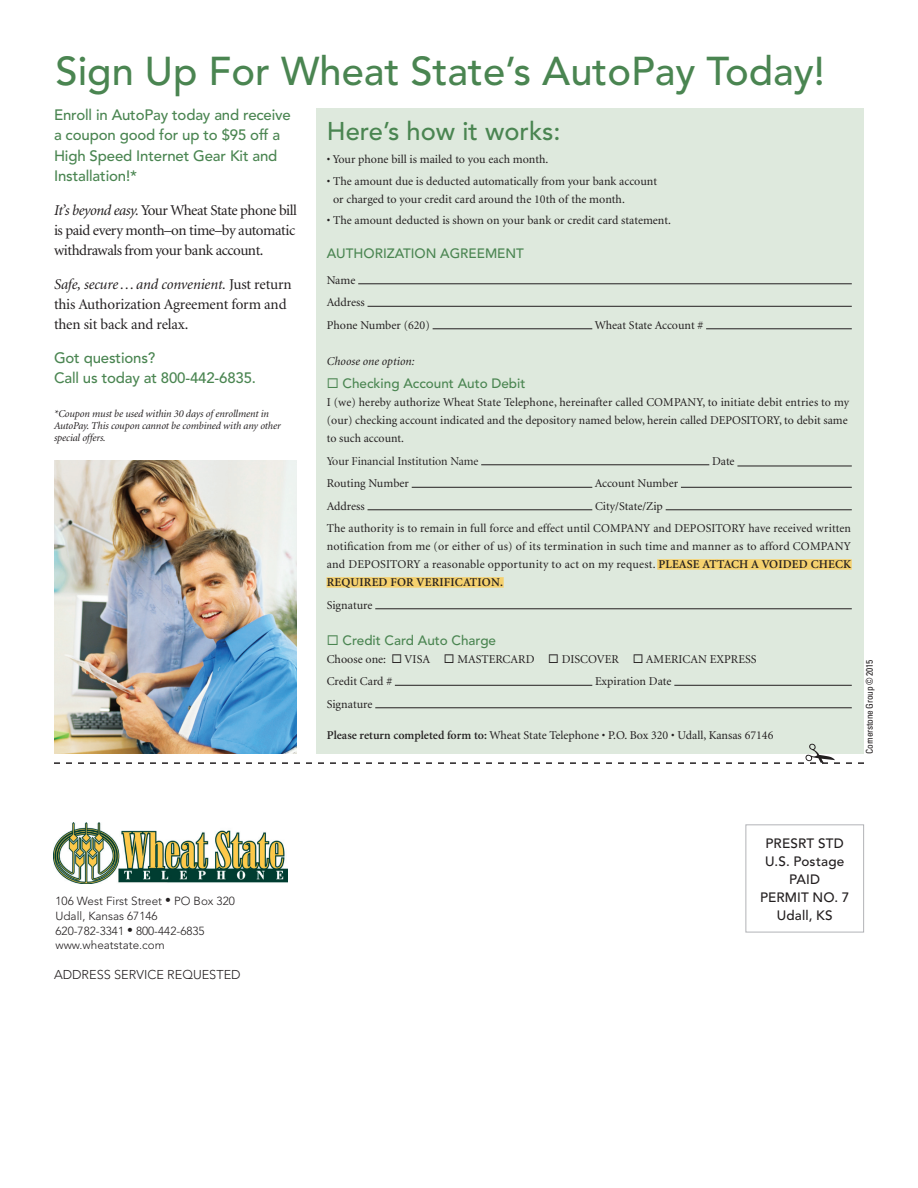
<style>
.page{position:relative;width:918px;height:1188px;background:#fff}
.page>*{position:absolute;margin:0;border:0;box-sizing:border-box;transform-origin:0 0}
.second_paragraph{font:500 39.9px "Avenir";color:#4a8551}
.paragraph_heading{font:500 25.5px "Avenir";color:#4a8551}
.paragraph___drop{font:15px/20.2px "Minion";letter-spacing:-.02em;color:#231f20;text-align:justify}
.paragraph___drop-2{font:500 15px/20.2px "Avenir";letter-spacing:-.01em;color:#4a8551}
.paragraph___drop-3{font:500 13.5px "Avenir";color:#4a8551}
.t1{font:500 13.5px "Avenir";letter-spacing:.015em;color:#231f20}
.paragraph_heading-2{font:500 13.5px "Avenir";color:#4a8551}
.t2{font:300 12.75px "Avenir";color:#231f20}
.paragraph___drop-4{font:12px/18px "Minion";color:#231f20;text-align:justify}
.paragraph___drop-5{font:12px "Minion Display";color:#231f20}
.paragraph___drop-6{font:italic 12px "Minion";color:#231f20}
.t3{font:300 11.7px "Avenir";color:#231f20}
.paragraph___drop-7{font:italic 10.5px/12px "Minion";letter-spacing:-.01em;color:#231f20}
.NASd_copyright{font:condensed 9.3px "Univers";letter-spacing:-.03em;color:#231f20}
.s1{font-style:italic}
.s2{font-weight:600}
</style>
<div class="page">
<div style="left:316px;top:109px;width:548px;height:645px;background:#dee9dd"></div>
<div style="left:746px;top:824px;width:118px;height:108px;border:1px solid #b2b3b7"></div>
<img style="left:54px;top:823px;width:234px;height:60px">
<img style="left:54px;top:461px;width:243px;height:283px">
<svg style="left:54px;top:744px;width:810px;height:20px"></svg>
<div style="left:657px;top:559px;width:195px;height:11px;background:#f5d16e"></div>
<div style="left:327px;top:577px;width:177px;height:11px;background:#f5d16e"></div>
<hr style="left:358px;top:283px;width:494px;height:1px;background:#231f20">
<hr style="left:368px;top:306px;width:484px;height:1px;background:#231f20">
<hr style="left:433px;top:328px;width:159px;height:1px;background:#231f20">
<hr style="left:706px;top:328px;width:146px;height:1px;background:#231f20">
<hr style="left:481px;top:464px;width:228px;height:1px;background:#231f20">
<hr style="left:737px;top:466px;width:115px;height:1px;background:#231f20">
<hr style="left:412px;top:487px;width:180px;height:1px;background:#231f20">
<hr style="left:681px;top:487px;width:171px;height:1px;background:#231f20">
<hr style="left:368px;top:509px;width:224px;height:1px;background:#231f20">
<hr style="left:666px;top:509px;width:186px;height:1px;background:#231f20">
<hr style="left:375px;top:608px;width:477px;height:1px;background:#231f20">
<hr style="left:395px;top:685px;width:197px;height:1px;background:#231f20">
<hr style="left:674px;top:685px;width:178px;height:1px;background:#231f20">
<hr style="left:375px;top:707px;width:477px;height:1px;background:#231f20">
<p class="second_paragraph" style="left:56px;top:48px;width:771px">Sign Up For Wheat State’s AutoPay Today!</p>
<p class="paragraph___drop-2" style="left:54px;top:105px;width:238px">Enroll in AutoPay today and receive a coupon good for up to $95 off a<br>High Speed Internet Gear Kit and<br>Installation!*</p>
<p class="paragraph___drop" style="left:54px;top:200px;width:245px"><span class="s1">It’s beyond easy.</span> Your Wheat State phone bill is paid every month–on time–by automatic withdrawals from your bank account.</p>
<p class="paragraph___drop" style="left:54px;top:275px;width:239px;text-align:left"><span class="s1">Safe, secure…and convenient.</span> Just return this Authorization Agreement form and then sit back and relax.</p>
<p class="paragraph___drop-2" style="left:54px;top:348px;width:103px">Got questions?</p>
<p class="paragraph___drop-2" style="left:54px;top:369px;width:204px">Call us today at 800-442-6835.</p>
<p class="paragraph___drop-7" style="left:54px;top:408px;width:228px">*Coupon must be used within 30 days of enrollment in<br>AutoPay. This coupon cannot be combined with any other special offers.</p>
<p class="paragraph_heading" style="left:327px;top:116px;width:235px">Here’s how it works:</p>
<p class="paragraph___drop-4" style="left:327px;top:151px;width:223px">• Your phone bill is mailed to you each month.</p>
<p class="paragraph___drop-4" style="left:333px;top:172px;width:326px;text-indent:-6px">• The amount due is deducted automatically from your bank account or charged to your credit card around the 10th of the month.</p>
<p class="paragraph___drop-4" style="left:327px;top:211px;width:346px">• The amount deducted is shown on your bank or credit card statement.</p>
<p class="paragraph___drop-3" style="left:327px;top:245px;width:199px">AUTHORIZATION AGREEMENT</p>
<p class="paragraph___drop-4" style="left:327px;top:271px;width:30px">Name</p>
<p class="paragraph___drop-4" style="left:327px;top:294px;width:39px">Address</p>
<p class="paragraph___drop-4" style="left:327px;top:316px;width:105px">Phone Number (620)</p>
<p class="paragraph___drop-4" style="left:595px;top:316px;width:110px">Wheat State Account #</p>
<p class="paragraph___drop-6" style="left:327px;top:355px;width:89px">Choose one option:</p>
<p class="paragraph___drop-3" style="left:327px;top:376px;width:200px">◻ Checking Account Auto Debit</p>
<p class="paragraph___drop-4" style="left:327px;top:394px;width:524px">I (we) hereby authorize Wheat State Telephone, hereinafter called COMPANY, to initiate debit entries to my (our) checking account indicated and the depository named below, herein called DEPOSITORY, to debit same to such account.</p>
<p class="paragraph___drop-5" style="left:327px;top:455px;width:153px">Your Financial Institution Name</p>
<p class="paragraph___drop-4" style="left:712px;top:452px;width:24px">Date</p>
<p class="paragraph___drop-4" style="left:327px;top:475px;width:84px">Routing Number</p>
<p class="paragraph___drop-4" style="left:595px;top:475px;width:85px">Account Number</p>
<p class="paragraph___drop-4" style="left:327px;top:497px;width:39px">Address</p>
<p class="paragraph___drop-4" style="left:595px;top:497px;width:69px">City/State/Zip</p>
<p class="paragraph___drop-4" style="left:327px;top:520px;width:526px">The authority is to remain in full force and effect until COMPANY and DEPOSITORY have received written notification from me (or either of us) of its termination in such time and manner as to afford COMPANY and DEPOSITORY a reasonable opportunity to act on my request. <span class="s2">PLEASE ATTACH A VOIDED CHECK REQUIRED FOR VERIFICATION.</span></p>
<p class="paragraph___drop-4" style="left:327px;top:596px;width:47px">Signature</p>
<p class="paragraph_heading-2" style="left:327px;top:632px;width:171px">◻ Credit Card Auto Charge</p>
<p class="paragraph___drop-4" style="left:327px;top:650px;width:431px">Choose one: ◻ VISA ◻ MASTERCARD ◻ DISCOVER ◻ AMERICAN EXPRESS</p>
<p class="paragraph___drop-4" style="left:327px;top:673px;width:67px">Credit Card #</p>
<p class="paragraph___drop-4" style="left:595px;top:673px;width:78px">Expiration Date</p>
<p class="paragraph___drop-4" style="left:327px;top:695px;width:47px">Signature</p>
<p class="paragraph___drop-4" style="left:327px;top:727px;width:448px"><span class="s2">Please return completed form to:</span> Wheat State Telephone • P.O. Box 320 • Udall, Kansas 67146</p>
<p class="NASd_copyright" style="left:864px;top:754px;width:95px;rotate:-90deg">Cornerstone Group © 2015</p>
<p class="t3" style="left:56px;top:894px;width:181px">106 West First Street • PO Box 320</p>
<p class="t3" style="left:56px;top:909px;width:104px">Udall, Kansas 67146</p>
<p class="t3" style="left:56px;top:924px;width:151px">620-782-3341 • 800-442-6835</p>
<p class="t3" style="left:56px;top:938px;width:111px">www.wheatstate.com</p>
<p class="t2" style="left:54px;top:967px;width:188px">ADDRESS SERVICE REQUESTED</p>
<p class="t1" style="left:766px;top:835px;width:80px">PRESRT STD</p>
<p class="t1" style="left:765px;top:853px;width:81px">U.S. Postage</p>
<p class="t1" style="left:789px;top:871px;width:33px">PAID</p>
<p class="t1" style="left:760px;top:889px;width:91px">PERMIT NO. 7</p>
<p class="t1" style="left:777px;top:907px;width:58px">Udall, KS</p>
</div>
